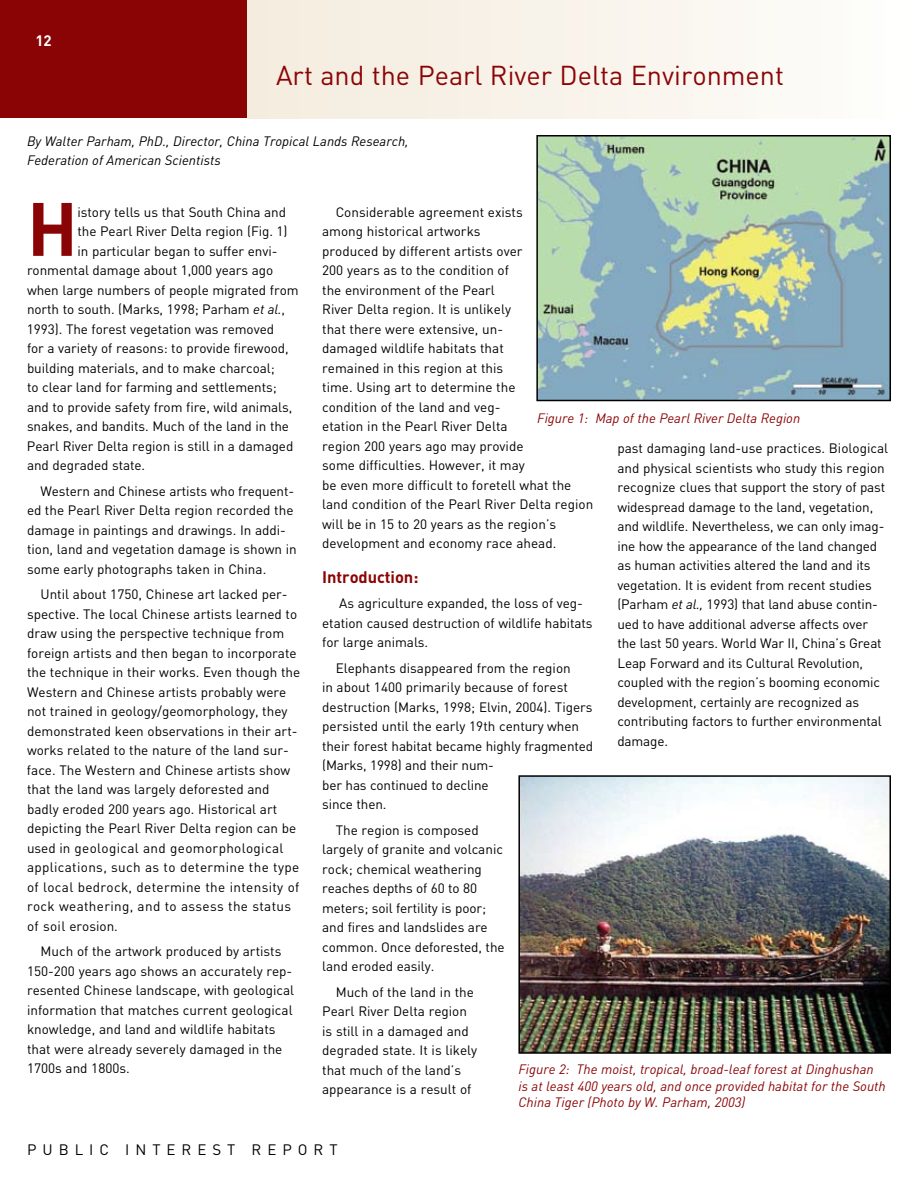
<style>
.page{position:relative;width:918px;height:1188px;background:#fff}
.page>*{position:absolute;margin:0;border:0;box-sizing:border-box;transform-origin:0 0}
.t1{font:700 74.4px "DIN";color:#8b0405}
.t2{font:27px "DIN";color:#8b0405}
.t3{font:700 16.5px "DIN";color:#8b0405}
.t4{font:15px "DIN";letter-spacing:.4em;color:#000}
.t5{font:700 15px "DIN";color:#fff}
.t6{font:13.5px/19.5px "DIN";color:#000}
.t7{font:italic 13.5px/16.5px "DIN";color:#8b0405}
.t8{font:italic 13.5px/19.5px "DIN";color:#000}
.s1{font-style:italic}
</style>
<div class="page">
<div style="left:248px;top:0;width:670px;height:118px;background:linear-gradient(to right,#f4ebdd,#fefdfc)"></div>
<div style="left:0;top:0;width:248px;height:118px;background:#8b0405"></div>
<img style="left:539px;top:138px;width:349px;height:260px">
<div style="left:536px;top:135px;width:355px;height:266px;border:2px solid #000"></div>
<img style="left:521px;top:778px;width:367px;height:273px">
<div style="left:518px;top:775px;width:373px;height:279px;border:2px solid #000"></div>
<p class="t5" style="left:35px;top:31px;width:16px">12</p>
<h2 class="t2" style="left:276px;top:58px;width:509px">Art and the Pearl River Delta Environment</h2>
<p class="t8" style="left:27px;top:131px;width:383px">By Walter Parham, PhD., Director, China Tropical Lands Research,<br>Federation of American Scientists</p>
<h1 class="t1" style="left:27px;top:180px;width:52px">H</h1>
<p class="t6" style="left:78px;top:202px;width:210px">istory tells us that South China and</p>
<p class="t6" style="left:78px;top:221px;width:212px">the Pearl River Delta region (Fig. 1)</p>
<p class="t6" style="left:78px;top:241px;width:201px">in particular began to suffer envi-</p>
<p class="t6" style="left:27px;top:261px;width:248px">ronmental damage about 1,000 years ago</p>
<p class="t6" style="left:27px;top:280px;width:273px">when large numbers of people migrated from</p>
<p class="t6" style="left:27px;top:299px;width:260px">north to south. (Marks, 1998; Parham <span class="s1">et al.</span>,</p>
<p class="t6" style="left:27px;top:319px;width:249px">1993). The forest vegetation was removed</p>
<p class="t6" style="left:27px;top:339px;width:263px">for a variety of reasons: to provide firewood,</p>
<p class="t6" style="left:27px;top:358px;width:249px">building materials, and to make charcoal;</p>
<p class="t6" style="left:27px;top:378px;width:251px">to clear land for farming and settlements;</p>
<p class="t6" style="left:27px;top:397px;width:267px">and to provide safety from fire, wild animals,</p>
<p class="t6" style="left:27px;top:416px;width:264px">snakes, and bandits. M uch of the land in the</p>
<p class="t6" style="left:27px;top:436px;width:268px">Pearl River Delta region is still in a damaged</p>
<p class="t6" style="left:27px;top:456px;width:120px">and degraded state.</p>
<p class="t6" style="left:27px;top:481px;width:271px;text-indent:14px">Western and Chinese artists who frequent&shy;ed the Pearl River Delta region recorded the damage in paintings and drawings. In addi&shy;tion, land and vegetation damage is shown in some early photographs taken in China.</p>
<p class="t6" style="left:27px;top:584px;width:275px;text-indent:14px">U ntil about 1750, Chinese art lacked per&shy;spective. The local Chinese artists learned to draw using the perspective technique from foreign artists and then began to incorporate the technique in their works. Even though the Western and Chinese artists probably were not trained in geology/geomorphology, they demonstrated keen observations in their art&shy;works related to the nature of the land sur&shy;face. The Western and Chinese artists show that the land was largely deforested and badly eroded 200 years ago. H istorical art depicting the Pearl River Delta region can be used in geological and geomorphological applications, such as to determine the type of local bedrock, determine the intensity of rock weathering, and to assess the status of soil erosion.</p>
<p class="t6" style="left:27px;top:942px;width:269px;text-indent:14px">M uch of the artwork produced by artists 150-200 years ago shows an accurately rep&shy;resented Chinese landscape, with geological information that matches current geological knowledge, and land and wildlife habitats that were already severely damaged in the 1700s and 1800s.</p>
<p class="t6" style="left:322px;top:202px;width:273px;text-indent:14px">Considerable agreement exists<br>among historical artworks<br>produced by different artists over<br>200 years as to the condition of<br>the environment of the Pearl<br>River Delta region. It is unlikely<br>that there were extensive, un-<br>damaged wildlife habitats that<br>remained in this region at this<br>time. Using art to determine the<br>condition of the land and veg-<br>etation in the Pearl River Delta<br>region 200 years ago may provide<br>some difficulties. H owever, it may<br>be even more difficult to foretell what the land condition of the Pearl River Delta region will be in 15 to 20 years as the region’s development and economy race ahead.</p>
<p class="t3" style="left:322px;top:566px;width:98px">I ntroduction:</p>
<p class="t6" style="left:322px;top:593px;width:272px;text-indent:17px">As agriculture expanded, the loss of veg&shy;etation caused destruction of wildlife habitats for large animals.</p>
<p class="t6" style="left:322px;top:658px;width:272px;text-indent:14px">Elephants disappeared from the region<br>in about 1400 primarily because of forest destruction (Marks, 1998; Elvin, 2004). Tigers persisted until the early 19th century when their forest habitat became highly fragmented (Marks, 1998) and their num-<br>ber has continued to decline<br>since then.</p>
<p class="t6" style="left:322px;top:820px;width:184px;text-indent:14px">The region is composed largely of granite and volcanic rock; chemical weathering reaches depths of 60 to 80 meters; soil fertility is poor; and fires and landslides are common. Once deforested, the land eroded easily.</p>
<p class="t6" style="left:322px;top:982px;width:157px;text-indent:14px">M uch of the land in the<br>Pearl River Delta region is still in a damaged and degraded state. It is likely that much of the land’s appearance is a result of</p>
<p class="t7" style="left:537px;top:409px;width:265px">Figure 1: Map of the Pearl River Delta Region</p>
<p class="t6" style="left:617px;top:438px;width:272px">past damaging land-use practices. Biological and physical scientists who study this region recognize clues that support the story of past widespread damage to the land, vegetation, and wildlife. Nevertheless, we can only imag&shy;ine how the appearance of the land changed as human activities altered the land and its vegetation. It is evident from recent studies (Parham <span class="s1">et al.,</span> 1993) that land abuse contin&shy;ued to have additional adverse affects over the last 50 years. World War II, China’s Great Leap Forward and its Cultural Revolution, coupled with the region’s booming economic development, certainly are recognized as contributing factors to further environmental damage.</p>
<p class="t7" style="left:518px;top:1061px;width:369px">Figure 2: The moist, tropical, broad-leaf forest at Dinghushan is at least 400 years old, and once provided habitat for the South<br>China Tiger (Photo by W. Parham, 2003)</p>
<p class="t4" style="left:27px;top:1140px;width:124px">PU BL IC INTERE</p>
<p class="t4" style="left:212px;top:1140px;width:52px">ST RE</p>
<p class="t4" style="left:282px;top:1140px;width:30px">P ORT</p>
</div>
